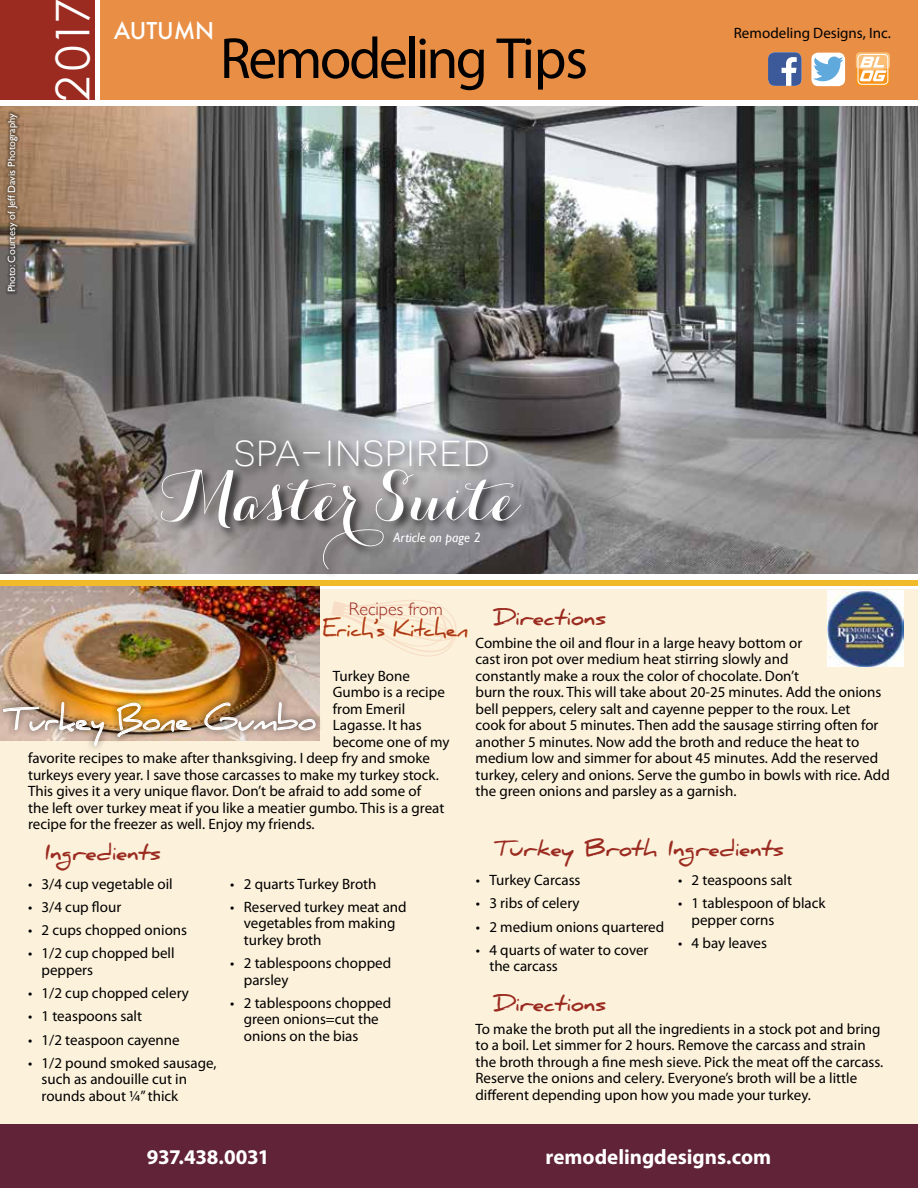
<style>
.page{position:relative;width:918px;height:1188px;background:#fff}
.page>*{position:absolute;margin:0;border:0;box-sizing:border-box;transform-origin:0 0}
.t1{font:900 67.05px "Carolyna Pro";color:#fff}
.t2{font:58.5px "Myriad Pro";letter-spacing:-.045em;color:#000}
.t3{font:46.65px "Century Gothic";color:#fff}
.t4{font:300 45.15px "Novecentosanswide";color:#fff}
.t5{font:30px "Daniel";color:#fff}
.t6{font:500 22.5px "Futura";letter-spacing:-.005em;color:#fff}
.t7{font:700 21px "Daniel";color:#9b2b20}
.t8{font:700 21px "Myriad Pro";color:#fff}
.t9{font:20.85px "Daniel";letter-spacing:.005em;color:#9b2b20}
.t10{font:300 18.15px "Gill Sans";color:#9b2b20}
.t11{font:15px/16.5px "Myriad Pro";color:#000}
.t12{font:italic 13.5px "Gill Sans";color:#fff}
.t13{font:10.5px "Gill Sans";color:#fff}
</style>
<div class="page">
<div style="left:0;top:0;width:94px;height:101px;background:#9b2b20"></div>
<div style="left:100px;top:0;width:818px;height:101px;background:#e98e45"></div>
<div style="left:0;top:581px;width:918px;height:5px;background:#f1ba29"></div>
<img style="left:0;top:106px;width:918px;height:468px">
<div style="left:0;top:100px;width:918px;height:6px;background:#fff"></div>
<div style="left:6px;top:111px;width:14px;height:184px;background:#000;opacity:.75"></div>
<div style="left:234px;top:437px;width:266px;height:41px;background:#000;opacity:.75"></div>
<div style="left:159px;top:466px;width:374px;height:114px;background:#000;opacity:.75"></div>
<div style="left:0;top:1123px;width:918px;height:65px;background:#612338"></div>
<div style="left:0;top:589px;width:918px;height:534px;background:#fcf1db"></div>
<img style="left:827px;top:590px;width:76px;height:76px">
<div style="left:856px;top:52px;width:34px;height:34px;background:linear-gradient(to right,#f7941d,#f79520);border-radius:4px"></div>
<div style="left:858px;top:54px;width:30px;height:31px;border:1px solid #fff;border-radius:4px"></div>
<svg style="left:856px;top:52px;width:34px;height:29px"></svg>
<svg style="left:323px;top:600px;width:144px;height:57px"></svg>
<div style="left:811px;top:53px;width:34px;height:33px;background:#fff;border-radius:7px"></div>
<svg style="left:813px;top:57px;width:31px;height:24px"></svg>
<img style="left:0;top:587px;width:319px;height:108px">
<div style="left:0;top:695px;width:324px;height:59px;background:#000;opacity:.75"></div>
<img style="left:2px;top:673px;width:103px;height:81px">
<img style="left:116px;top:599px;width:76px;height:151px">
<img style="left:204px;top:671px;width:112px;height:61px">
<svg style="left:768px;top:52px;width:34px;height:34px"></svg>
<p class="t13" style="left:6px;top:292px;width:181px;rotate:-90deg">Photo: Courtesy of Jeff Davis Photography</p>
<h3 class="t3" style="left:44px;top:102px;width:106px;rotate:-90deg">2 017</h3>
<h3 class="t6" style="left:114px;top:15px;width:102px">AUTUMN</h3>
<h2 class="t2" style="left:220px;top:22px;width:370px">Remodeling Tips</h2>
<h3 class="t4" style="left:234px;top:424px;width:258px">spa-inspired</h3>
<h1 class="t1" style="left:161px;top:458px;width:362px">MasterSuite</h1>
<p class="t12" style="left:394px;top:530px;width:89px">Article on page 2</p>
<p class="t11" style="left:734px;top:25px;width:159px">Remodeling Designs, Inc.</p>
<p class="t10" style="left:349px;top:595px;width:95px">Recipes from</p>
<h3 class="t9" style="left:323px;top:617px;width:147px">Erich’s Kitchen</h3>
<p class="t11" style="left:333px;top:667px;width:79px">Turkey Bone</p>
<p class="t11" style="left:333px;top:684px;width:114px">Gumbo is a recipe</p>
<p class="t11" style="left:333px;top:700px;width:74px">from Emeril</p>
<p class="t11" style="left:333px;top:717px;width:90px">Lagasse. It has</p>
<p class="t11" style="left:333px;top:733px;width:118px">become one of my</p>
<p class="t11" style="left:28px;top:750px;width:403px">favorite recipes to make after thanksgiving. I deep fry and smoke</p>
<p class="t11" style="left:28px;top:766px;width:412px">turkeys every year. I save those carcasses to make my turkey stock.</p>
<p class="t11" style="left:28px;top:783px;width:394px">This gives it a very unique flavor. Don’t be afraid to add some of</p>
<p class="t11" style="left:28px;top:799px;width:418px">the left over turkey meat if you like a meatier gumbo. This is a great</p>
<p class="t11" style="left:28px;top:816px;width:288px">recipe for the freezer as well. Enjoy my friends.</p>
<h3 class="t5" style="left:3px;top:702px;width:315px">Turkey Bone Gumbo</h3>
<h3 class="t7" style="left:493px;top:605px;width:115px">Directions</h3>
<p class="t11" style="left:476px;top:634px;width:416px">Combine the oil and flour in a large heavy bottom or<br>cast iron pot over medium heat stirring slowly and<br>constantly make a roux the color of chocolate. Don’t<br>burn the roux. This will take about 20-25 minutes. Add the onions bell peppers, celery salt and cayenne pepper to the roux. Let<br>cook for about 5 minutes. Then add the sausage stirring often for another 5 minutes. Now add the broth and reduce the heat to medium low and simmer for about 45 minutes. Add the reserved turkey, celery and onions. Serve the gumbo in bowls with rice. Add the green onions and parsley as a garnish.</p>
<h3 class="t7" style="left:45px;top:840px;width:117px">Ingredients</h3>
<h3 class="t7" style="left:493px;top:837px;width:292px">Turkey Broth Ingredients</h3>
<p class="t11" style="left:28px;top:875px;width:146px">• 3/4 cup vegetable oil</p>
<p class="t11" style="left:28px;top:898px;width:95px">• 3/4 cup flour</p>
<p class="t11" style="left:28px;top:922px;width:161px">• 2 cups chopped onions</p>
<p class="t11" style="left:42px;top:945px;width:135px;text-indent:-14px">• 1/2 cup chopped bell peppers</p>
<p class="t11" style="left:28px;top:985px;width:162px">• 1/2 cup chopped celery</p>
<p class="t11" style="left:28px;top:1008px;width:116px">• 1 teaspoons salt</p>
<p class="t11" style="left:28px;top:1031px;width:153px">• 1/2 teaspoon cayenne</p>
<p class="t11" style="left:42px;top:1054px;width:177px;text-indent:-14px">• 1/2 pound smoked sausage, such as andouille cut in rounds about ¼” thick</p>
<p class="t11" style="left:230px;top:875px;width:148px">• 2 quarts Turkey Broth</p>
<p class="t11" style="left:244px;top:898px;width:164px;text-indent:-14px">• Reserved turkey meat and vegetables from making turkey broth</p>
<p class="t11" style="left:244px;top:955px;width:149px;text-indent:-14px">• 2 tablespoons chopped parsley</p>
<p class="t11" style="left:244px;top:994px;width:149px;text-indent:-14px">• 2 tablespoons chopped green onions=cut the onions on the bias</p>
<p class="t11" style="left:476px;top:872px;width:106px">• Turkey Carcass</p>
<p class="t11" style="left:476px;top:895px;width:105px">• 3 ribs of celery</p>
<p class="t11" style="left:476px;top:918px;width:190px">• 2 medium onions quartered</p>
<p class="t11" style="left:489px;top:941px;width:161px;text-indent:-14px">• 4 quarts of water to cover the carcass</p>
<h3 class="t7" style="left:493px;top:991px;width:115px">Directions</h3>
<p class="t11" style="left:678px;top:872px;width:116px">• 2 teaspoons salt</p>
<p class="t11" style="left:692px;top:895px;width:135px;text-indent:-14px">• 1 tablespoon of black pepper corns</p>
<p class="t11" style="left:678px;top:935px;width:90px">• 4 bay leaves</p>
<p class="t11" style="left:476px;top:1020px;width:409px">To make the broth put all the ingredients in a stock pot and bring to a boil. Let simmer for 2 hours. Remove the carcass and strain the broth through a fine mesh sieve. Pick the meat off the carcass.<br>Reserve the onions and celery. Everyone’s broth will be a little different depending upon how you made your turkey.</p>
<h3 class="t8" style="left:147px;top:1143px;width:124px">937.438.0031</h3>
<h3 class="t8" style="left:545px;top:1143px;width:227px">remodelingdesigns.com</h3>
</div>
